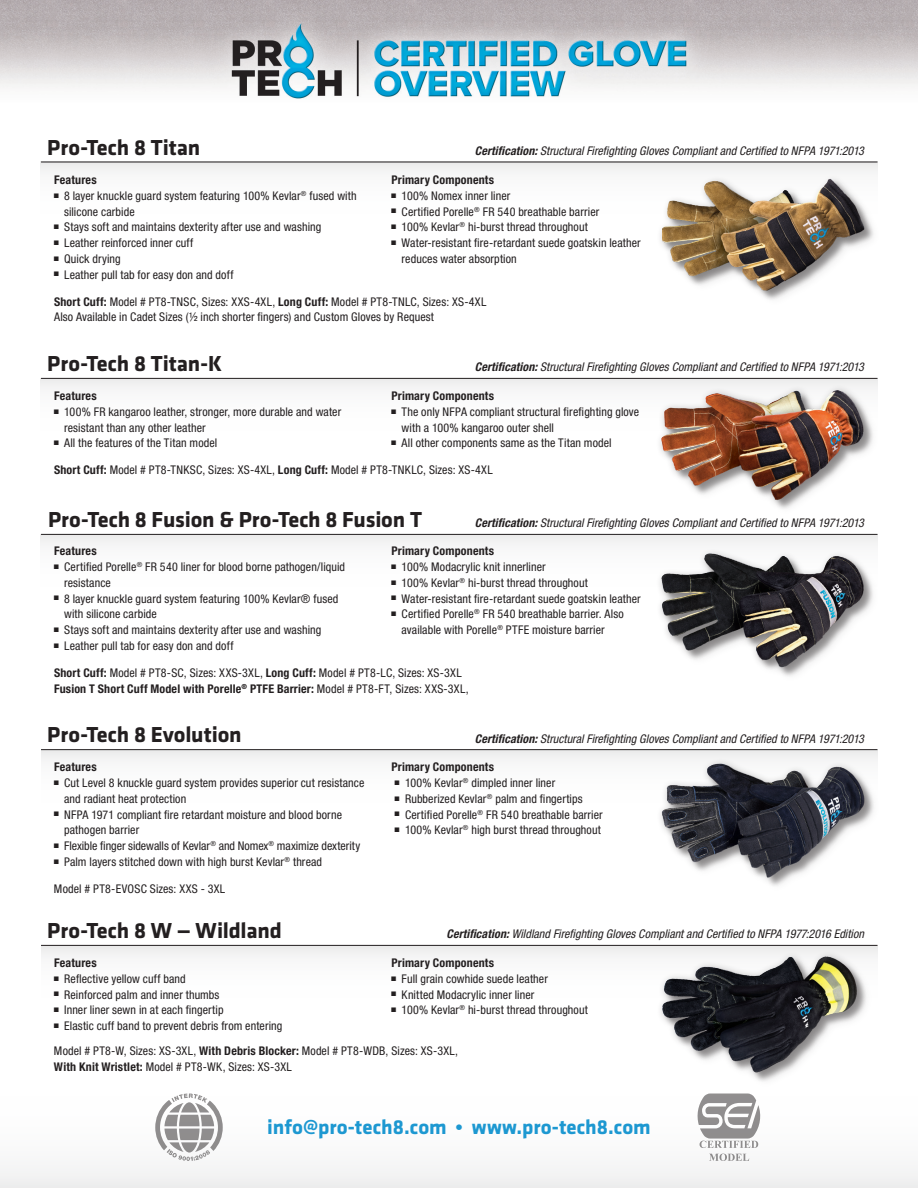
<style>
.page{position:relative;width:918px;height:1188px;background:#fff}
.page>*{position:absolute;margin:0;border:0;box-sizing:border-box;transform-origin:0 0}
.t1{font:700 22.5px "Klavika";letter-spacing:-.005em;color:#231f20}
.t2{font:700 21px "Klavika";color:#1d98d1}
.t3{font:condensed 12px/15.8px "Helvetica Neue LT Std";letter-spacing:.01em;color:#231f20}
.t4{font:italic condensed 12px "Helvetica Neue LT Std";letter-spacing:.005em;color:#231f20}
.t5{font:700 condensed 12px "Helvetica Neue LT Std";letter-spacing:.015em;color:#231f20}
.s1{font-weight:700}
</style>
<div class="page">
<div style="left:40px;top:378px;width:838px;height:54px;background:linear-gradient(to bottom,#f1f1f1,#fff)"></div>
<div style="left:40px;top:534px;width:838px;height:54px;background:linear-gradient(to right,#fcfcfc,#f2f2f2)"></div>
<div style="left:41px;top:946px;width:837px;height:54px;background:linear-gradient(to bottom,#f1f1f1,#fff)"></div>
<div style="left:41px;top:750px;width:837px;height:54px;background:linear-gradient(to right,#fefefe,#eee)"></div>
<div style="left:40px;top:162px;width:838px;height:54px;background:linear-gradient(to right,#fdfdfd,#efefef)"></div>
<div style="left:656px;top:174px;width:225px;height:134px;background:#fff"></div>
<img style="left:662px;top:168px;width:216px;height:132px">
<div style="left:656px;top:384px;width:224px;height:132px;background:#fff"></div>
<img style="left:662px;top:379px;width:216px;height:130px">
<div style="left:656px;top:548px;width:224px;height:136px;background:#fff"></div>
<img style="left:662px;top:545px;width:216px;height:131px">
<div style="left:657px;top:951px;width:217px;height:137px;background:#fff"></div>
<img style="left:661px;top:948px;width:217px;height:134px">
<div style="left:657px;top:758px;width:224px;height:135px;background:#fff"></div>
<img style="left:662px;top:754px;width:216px;height:132px">
<hr style="left:41px;top:162px;width:837px;height:1px;background:#231f20">
<hr style="left:41px;top:378px;width:837px;height:1px;background:#231f20">
<hr style="left:41px;top:534px;width:837px;height:1px;background:#231f20">
<hr style="left:41px;top:945px;width:837px;height:1px;background:#231f20">
<hr style="left:41px;top:749px;width:837px;height:1px;background:#231f20">
<div style="left:0;top:1094px;width:918px;height:94px;background:#fafafa"></div>
<svg style="left:155px;top:1094px;width:68px;height:67px"></svg>
<svg style="left:709px;top:1154px;width:40px;height:7px"></svg>
<svg style="left:697px;top:1094px;width:64px;height:54px"></svg>
<img style="left:0;top:0;width:918px;height:99px">
<h1 class="t1" style="left:47px;top:136px;width:155px">Pro-Tech 8 Titan</h1>
<p class="t5" style="left:54px;top:173px;width:44px">Features</p>
<p class="t3" style="left:64px;top:188px;width:294px;text-indent:-10px"><sup>■</sup> 8 layer knuckle guard system featuring 100% Kevlar<sup>®</sup> fused with silicone carbide</p>
<p class="t3" style="left:54px;top:219px;width:269px"><sup>■</sup> Stays soft and maintains dexterity after use and washing</p>
<p class="t3" style="left:54px;top:235px;width:141px"><sup>■</sup> Leather reinforced inner cuff</p>
<p class="t3" style="left:54px;top:251px;width:68px"><sup>■</sup> Quick drying</p>
<p class="t3" style="left:54px;top:266px;width:181px"><sup>■</sup> Leather pull tab for easy don and doff</p>
<p class="t4" style="left:475px;top:144px;width:391px"><span class="s1">Certification:</span> Structural Firefighting Gloves Compliant and Certified to NFPA 1971:2013</p>
<p class="t5" style="left:391px;top:173px;width:104px">Primary Components</p>
<p class="t3" style="left:392px;top:188px;width:120px"><sup>■</sup> 100% Nomex inner liner</p>
<p class="t3" style="left:392px;top:203px;width:209px"><sup>■</sup> Certified Porelle<sup>®</sup> FR 540 breathable barrier</p>
<p class="t3" style="left:392px;top:219px;width:198px"><sup>■</sup> 100% Kevlar<sup>®</sup> hi-burst thread throughout</p>
<p class="t3" style="left:402px;top:235px;width:241px;text-indent:-10px"><sup>■</sup> Water-resistant fire-retardant suede goatskin leather reduces water absorption</p>
<p class="t3" style="left:54px;top:293px;width:434px"><span class="s1">Short Cuff:</span> Model # PT8-TNSC, Sizes: XXS-4XL, <span class="s1">Long Cuff:</span> Model # PT8-TNLC, Sizes: XS-4XL<br>Also Available in Cadet Sizes (½ inch shorter fingers) and Custom Gloves by Request</p>
<h1 class="t1" style="left:47px;top:352px;width:176px">Pro-Tech 8 Titan-K</h1>
<p class="t5" style="left:54px;top:389px;width:44px">Features</p>
<p class="t3" style="left:64px;top:404px;width:279px;text-indent:-10px"><sup>■</sup> 100% FR kangaroo leather, stronger, more durable and water resistant than any other leather</p>
<p class="t3" style="left:54px;top:435px;width:165px"><sup>■</sup> All the features of the Titan model</p>
<p class="t4" style="left:475px;top:360px;width:391px"><span class="s1">Certification:</span> Structural Firefighting Gloves Compliant and Certified to NFPA 1971:2013</p>
<p class="t5" style="left:392px;top:389px;width:104px">Primary Components</p>
<p class="t3" style="left:402px;top:404px;width:239px;text-indent:-10px"><sup>■</sup> The only NFPA compliant structural firefighting glove with a 100% kangaroo outer shell</p>
<p class="t3" style="left:392px;top:435px;width:222px"><sup>■</sup> All other components same as the Titan model</p>
<p class="t3" style="left:54px;top:462px;width:440px"><span class="s1">Short Cuff:</span> Model # PT8-TNKSC, Sizes: XS-4XL, <span class="s1">Long Cuff:</span> Model # PT8-TNKLC, Sizes: XS-4XL</p>
<h1 class="t1" style="left:48px;top:507px;width:375px">Pro-Tech 8 Fusion &amp; Pro-Tech 8 Fusion T</h1>
<p class="t4" style="left:475px;top:515px;width:391px"><span class="s1">Certification:</span> Structural Firefighting Gloves Compliant and Certified to NFPA 1971:2013</p>
<p class="t5" style="left:54px;top:544px;width:44px">Features</p>
<p class="t3" style="left:64px;top:559px;width:283px;text-indent:-10px"><sup>■</sup> Certified Porelle<sup>®</sup> FR 540 liner for blood borne pathogen/liquid resistance</p>
<p class="t3" style="left:64px;top:590px;width:276px;text-indent:-10px"><sup>■</sup> 8 layer knuckle guard system featuring 100% Kevlar® fused with silicone carbide</p>
<p class="t3" style="left:54px;top:622px;width:269px"><sup>■</sup> Stays soft and maintains dexterity after use and washing</p>
<p class="t3" style="left:54px;top:638px;width:181px"><sup>■</sup> Leather pull tab for easy don and doff</p>
<p class="t5" style="left:392px;top:544px;width:104px">Primary Components</p>
<p class="t3" style="left:392px;top:559px;width:156px"><sup>■</sup> 100% Modacrylic knit innerliner</p>
<p class="t3" style="left:392px;top:575px;width:198px"><sup>■</sup> 100% Kevlar<sup>®</sup> hi-burst thread throughout</p>
<p class="t3" style="left:392px;top:590px;width:251px"><sup>■</sup> Water-resistant fire-retardant suede goatskin leather</p>
<p class="t3" style="left:402px;top:606px;width:224px;text-indent:-10px"><sup>■</sup> Certified Porelle<sup>®</sup> FR 540 breathable barrier. Also available with Porelle<sup>®</sup> PTFE moisture barrier</p>
<p class="t3" style="left:54px;top:665px;width:416px"><span class="s1">Short Cuff:</span> Model # PT8-SC, Sizes: XXS-3XL, <span class="s1">Long Cuff:</span> Model # PT8-LC, Sizes: XS-3XL<br><span class="s1">Fusion T Short Cuff Model with Porelle</span><sup>®</sup> <span class="s1">PTFE Barrier:</span> Model # PT8-FT, Sizes: XXS-3XL,</p>
<h1 class="t1" style="left:47px;top:723px;width:196px">Pro-Tech 8 Evolution</h1>
<p class="t5" style="left:54px;top:760px;width:44px">Features</p>
<p class="t3" style="left:64px;top:775px;width:302px;text-indent:-10px"><sup>■</sup> Cut Level 8 knuckle guard system provides superior cut resistance and radiant heat protection</p>
<p class="t3" style="left:64px;top:806px;width:279px;text-indent:-10px"><sup>■</sup> NFPA 1971 compliant fire retardant moisture and blood borne pathogen barrier</p>
<p class="t3" style="left:54px;top:838px;width:308px"><sup>■</sup> Flexible finger sidewalls of Kevlar<sup>®</sup> and Nomex<sup>®</sup> maximize dexterity</p>
<p class="t3" style="left:54px;top:854px;width:270px"><sup>■</sup> Palm layers stitched down with high burst Kevlar<sup>®</sup> thread</p>
<p class="t3" style="left:54px;top:881px;width:173px">Model # PT8-EVOSC Sizes: XXS - 3XL</p>
<h1 class="t1" style="left:47px;top:919px;width:236px">Pro-Tech 8 W — Wildland</h1>
<p class="t5" style="left:54px;top:956px;width:44px">Features</p>
<p class="t3" style="left:54px;top:971px;width:133px"><sup>■</sup> Reflective yellow cuff band</p>
<p class="t3" style="left:54px;top:986px;width:167px"><sup>■</sup> Reinforced palm and inner thumbs</p>
<p class="t3" style="left:54px;top:1002px;width:171px"><sup>■</sup> Inner liner sewn in at each fingertip</p>
<p class="t3" style="left:54px;top:1018px;width:230px"><sup>■</sup> Elastic cuff band to prevent debris from entering</p>
<p class="t4" style="left:475px;top:731px;width:391px"><span class="s1">Certification:</span> Structural Firefighting Gloves Compliant and Certified to NFPA 1971:2013</p>
<p class="t5" style="left:391px;top:760px;width:104px">Primary Components</p>
<p class="t3" style="left:395px;top:775px;width:162px"><sup>■</sup> 100% Kevlar<sup>®</sup> dimpled inner liner</p>
<p class="t3" style="left:395px;top:791px;width:189px"><sup>■</sup> Rubberized Kevlar<sup>®</sup> palm and fingertips</p>
<p class="t3" style="left:395px;top:806px;width:209px"><sup>■</sup> Certified Porelle<sup>®</sup> FR 540 breathable barrier</p>
<p class="t3" style="left:395px;top:822px;width:208px"><sup>■</sup> 100% Kevlar<sup>®</sup> high burst thread throughout</p>
<p class="t4" style="left:446px;top:927px;width:419px"><span class="s1">Certification:</span> Wildland Firefighting Gloves Compliant and Certified to NFPA 1977:2016 Edition</p>
<p class="t5" style="left:391px;top:956px;width:104px">Primary Components</p>
<p class="t3" style="left:392px;top:971px;width:158px"><sup>■</sup> Full grain cowhide suede leather</p>
<p class="t3" style="left:392px;top:986px;width:144px"><sup>■</sup> Knitted Modacrylic inner liner</p>
<p class="t3" style="left:392px;top:1002px;width:198px"><sup>■</sup> 100% Kevlar<sup>®</sup> hi-burst thread throughout</p>
<p class="t3" style="left:54px;top:1043px;width:406px">Model # PT8-W, Sizes: XS-3XL, <span class="s1">With Debris Blocker:</span> Model # PT8-WDB, Sizes: XS-3XL,<br><span class="s1">With Knit Wristlet:</span> Model # PT8-WK, Sizes: XS-3XL</p>
<h2 class="t2" style="left:267px;top:1116px;width:385px">info@pro-tech8.com • www.pro-tech8.com</h2>
</div>
